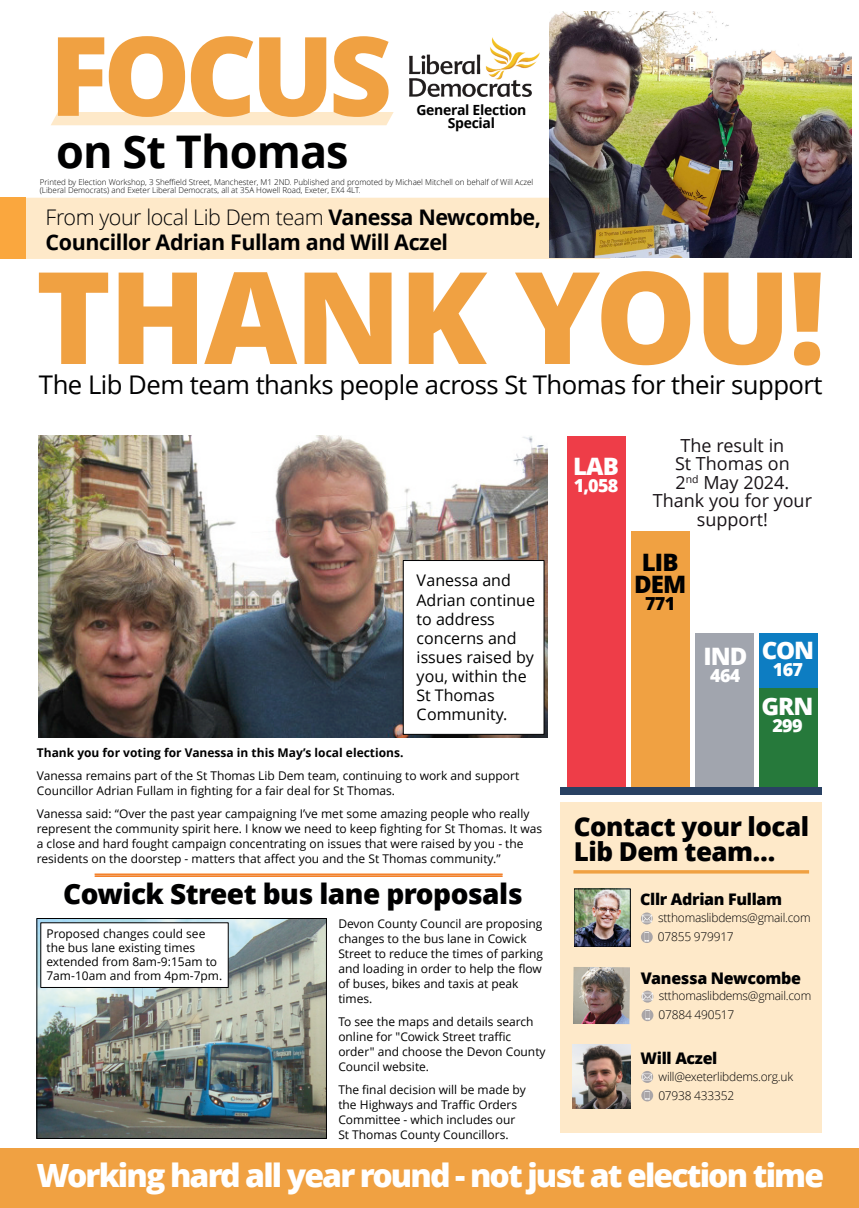
<style>
.page{position:relative;width:859px;height:1208px;background:#fff}
.page>*{position:absolute;margin:0;border:0;box-sizing:border-box;transform-origin:0 0}
.t1{font:800 128px "Open Sans";letter-spacing:-.02em;color:#f0a142}
.t2{font:800 109.9px "Open Sans";letter-spacing:-.05em;color:#f0a142}
.t3{font:700 45px "Open Sans";letter-spacing:-.02em;color:#000001}
.t4{font:800 32px "Open Sans";letter-spacing:-.06em;color:#fff}
.t5{font:800 28px "Open Sans";letter-spacing:-.02em;color:#000001}
.t6{font:800 26px/25.5px "Open Sans";letter-spacing:-.02em;color:#000001}
.t7{font:25.7px "Open Sans";letter-spacing:-.02em;color:#000001}
.t8{font:800 24px "Open Sans";letter-spacing:-.04em;color:#fff}
.t9{font:800 24px/22px "Open Sans";letter-spacing:-.04em;color:#000001;text-align:center}
.t10{font:700 21.5px/24.9px "Open Sans";letter-spacing:-.02em;color:#000001}
.t11{font:18px/18.5px "Open Sans";color:#181317;text-align:center}
.t12{font:800 18px "Open Sans";letter-spacing:-.04em;color:#fff}
.t13{font:800 18px "Open Sans";color:#000001}
.t14{font:16px/19px "Open Sans";color:#000001}
.t15{font:800 16px "Open Sans";letter-spacing:-.02em;color:#000001}
.t16{font:700 14px/12.9px "Open Sans";letter-spacing:-.02em;color:#000001;text-align:center}
.t17{font:12px/15px "Open Sans";color:#000001}
.t18{font:300 12px/19px "Open Sans";letter-spacing:-.02em;color:#000001}
.t19{font:700 12px "Open Sans";color:#000001}
.t20{font:300 8px/8px "Open Sans";color:#000001}
.s1{font-weight:300}
</style>
<div class="page">
<div style="left:560px;top:802px;width:262px;height:330px;background:#fee9c9"></div>
<img style="left:38px;top:436px;width:510px;height:301px">
<div style="left:403px;top:560px;width:141px;height:174px;background:#fff;border:1px solid #000001"></div>
<img style="left:410px;top:38px;width:130px;height:59px">
<div style="left:560px;top:787px;width:262px;height:7px;background:#294163"></div>
<svg style="left:573px;top:870px;width:237px;height:4px"></svg>
<img style="left:576px;top:891px;width:52px;height:54px">
<div style="left:574px;top:889px;width:56px;height:58px;border:1px solid #000001"></div>
<img style="left:573px;top:1044px;width:57px;height:64px">
<img style="left:573px;top:967px;width:57px;height:57px">
<hr style="left:95px;top:873px;width:407px;height:1px;background:#231f20">
<hr style="left:95px;top:875px;width:407px;height:1px;background:#231f20">
<img style="left:39px;top:920px;width:285px;height:216px">
<div style="left:37px;top:918px;width:289px;height:220px;border:1px solid #000001"></div>
<div style="left:51px;top:112px;width:343px;height:13px;background:#fee9c9"></div>
<div style="left:567px;top:436px;width:58px;height:351px;background:#ee3d48"></div>
<div style="left:631px;top:531px;width:58px;height:256px;background:#f0a142"></div>
<div style="left:695px;top:633px;width:58px;height:154px;background:#a1a5ae"></div>
<div style="left:0;top:1148px;width:859px;height:60px;background:#f0a142"></div>
<div style="left:7px;top:198px;width:603px;height:61px;background:#fee9c9"></div>
<div style="left:0;top:198px;width:25px;height:61px;background:#faa73e"></div>
<div style="left:759px;top:688px;width:58px;height:99px;background:#26793b"></div>
<div style="left:759px;top:633px;width:58px;height:55px;background:#0d7dc2"></div>
<svg style="left:641px;top:931px;width:12px;height:12px"></svg>
<svg style="left:642px;top:932px;width:9px;height:9px"></svg>
<svg style="left:641px;top:912px;width:12px;height:12px"></svg>
<svg style="left:642px;top:913px;width:9px;height:10px"></svg>
<svg style="left:641px;top:1009px;width:12px;height:12px"></svg>
<svg style="left:643px;top:1011px;width:8px;height:8px"></svg>
<svg style="left:641px;top:990px;width:12px;height:12px"></svg>
<svg style="left:643px;top:991px;width:9px;height:10px"></svg>
<svg style="left:641px;top:1089px;width:12px;height:12px"></svg>
<svg style="left:643px;top:1091px;width:8px;height:8px"></svg>
<div style="left:641px;top:1071px;width:12px;height:12px;background:#a9a5a7;border-radius:50%"></div>
<svg style="left:642px;top:1072px;width:10px;height:9px"></svg>
<div style="left:40px;top:922px;width:189px;height:66px;background:#fff;border:1px solid #000001"></div>
<img style="left:550px;top:11px;width:302px;height:247px">
<h2 class="t2" style="left:49px;top:32px;width:344px">FOCUS</h2>
<h3 class="t3" style="left:56px;top:133px;width:294px">on St Thomas</h3>
<p class="t16" style="left:416px;top:105px;width:111px">General Election<br>Special</p>
<p class="t20" style="left:40px;top:179px;width:495px">Printed by Election Workshop, 3 Sheffield Street, Manchester, M1 2ND. Published and promoted by Michael Mitchell on behalf of Will Aczel (Liberal Democrats) and Exeter Liberal Democrats, all at 35A Howell Road, Exeter, EX4 4LT.</p>
<h3 class="t10" style="left:46px;top:207px;width:497px"><span class="s1">From your local Lib Dem team</span> Vanessa Newcombe,<br>Councillor Adrian Fullam and Will Aczel</h3>
<h1 class="t1" style="left:36px;top:266px;width:791px">THANK YOU!</h1>
<h3 class="t7" style="left:39px;top:374px;width:785px">The Lib Dem team thanks people across St Thomas for their support</h3>
<h3 class="t14" style="left:417px;top:573px;width:120px">Vanessa and<br>Adrian continue to address concerns and issues raised by you, within the<br>St Thomas<br>Community.</h3>
<h3 class="t8" style="left:573px;top:457px;width:47px">LAB</h3>
<h3 class="t12" style="left:574px;top:478px;width:46px">1,058</h3>
<h3 class="t11" style="left:653px;top:438px;width:161px">The result in<br>St Thomas on<br>2<sup>nd</sup> May 2024.<br>Thank you for your support!</h3>
<h3 class="t9" style="left:634px;top:553px;width:53px">LIB<br>DEM</h3>
<h3 class="t13" style="left:645px;top:596px;width:32px">771</h3>
<h3 class="t8" style="left:703px;top:647px;width:45px">IND</h3>
<h3 class="t12" style="left:710px;top:668px;width:32px">464</h3>
<h3 class="t8" style="left:762px;top:641px;width:54px">CON</h3>
<h3 class="t12" style="left:773px;top:662px;width:32px">167</h3>
<h3 class="t8" style="left:761px;top:697px;width:54px">GRN</h3>
<h3 class="t12" style="left:772px;top:718px;width:32px">299</h3>
<p class="t19" style="left:37px;top:747px;width:368px">Thank you for voting for Vanessa in this May’s local elections.</p>
<p class="t17" style="left:37px;top:769px;width:484px">Vanessa remains part of the St Thomas Lib Dem team, continuing to work and support<br>Councillor Adrian Fullam in fighting for a fair deal for St Thomas.</p>
<p class="t17" style="left:37px;top:807px;width:507px">Vanessa said: “Over the past year campaigning I’ve met some amazing people who really represent the community spirit here. I know we need to keep fighting for St Thomas. It was a close and hard fought campaign concentrating on issues that were raised by you - the residents on the doorstep - matters that affect you and the St Thomas community.”</p>
<h3 class="t14" style="left:174px;top:791px;width:120px">Vanessa and<br>Adrian continue to address concerns and</h3>
<h3 class="t14" style="left:174px;top:886px;width:112px">you, within the</h3>
<h3 class="t6" style="left:574px;top:816px;width:237px">Contact your local<br>Lib Dem team…</h3>
<h3 class="t5" style="left:63px;top:883px;width:461px">Cowick Street bus lane proposals</h3>
<h3 class="t15" style="left:640px;top:893px;width:144px">Cllr Adrian Fullam</h3>
<p class="t18" style="left:658px;top:909px;width:154px">stthomaslibdems@gmail.com<br>07855 979917</p>
<p class="t17" style="left:338px;top:917px;width:206px">Devon County Council are proposing changes to the bus lane in Cowick<br>Street to reduce the times of parking and loading in order to help the flow of buses, bikes and taxis at peak times.</p>
<p class="t17" style="left:338px;top:1015px;width:209px">To see the maps and details search online for "Cowick Street traffic order" and choose the Devon County<br>Council website.</p>
<p class="t17" style="left:338px;top:1083px;width:189px">The final decision will be made by the Highways and Traffic Orders<br>Committee - which includes our<br>St Thomas County Councillors.</p>
<p class="t17" style="left:46px;top:927px;width:177px;line-height:14px">Proposed changes could see the bus lane existing times extended from 8am-9:15am to<br>7am-10am and from 4pm-7pm.</p>
<h3 class="t15" style="left:641px;top:971px;width:162px">Vanessa Newcombe</h3>
<p class="t18" style="left:659px;top:987px;width:154px">stthomaslibdems@gmail.com<br>07884 490517</p>
<h3 class="t15" style="left:641px;top:1051px;width:78px">Will Aczel</h3>
<p class="t18" style="left:658px;top:1067px;width:136px">will@exeterlibdems.org.uk<br>07938 433352</p>
<h3 class="t4" style="left:36px;top:1162px;width:789px">Working hard all year round - not just at election time</h3>
</div>
